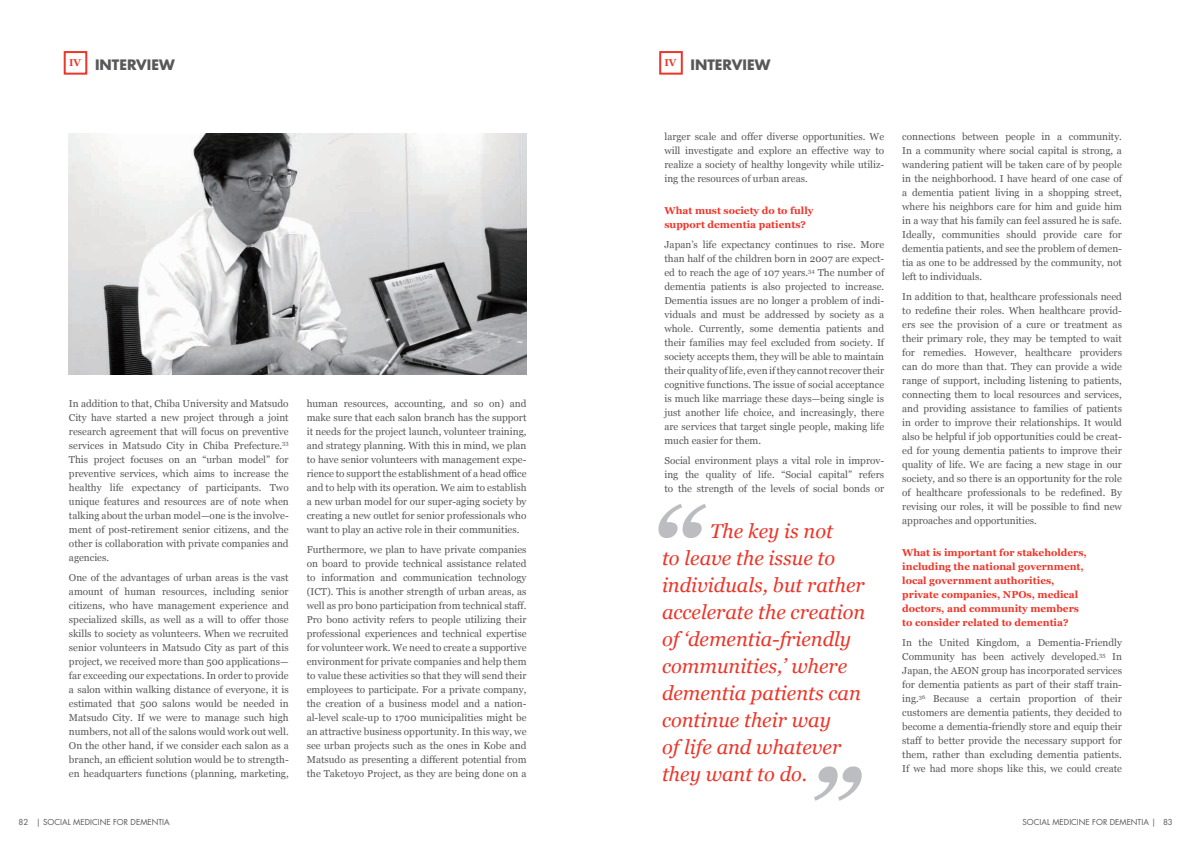
<style>
.page{position:relative;width:1191px;height:842px;background:#fff}
.page>*{position:absolute;margin:0;border:0;box-sizing:border-box;transform-origin:0 0}
.t1{font:italic 20px/27px "Georgia";color:#ee3529}
.t2{font:700 14px "Futura Std";color:#57585a}
.t3{font:10px/14px "Georgia";color:#57585a;text-align:justify}
.t4{font:700 10px/14px "Georgia";color:#ee3529}
.t5{font:8px "Futura Std";color:#57585a}
</style>
<div class="page">
<img style="left:69px;top:133px;width:457px;height:241px">
<div style="left:64px;top:51px;width:23px;height:24px;border:2px solid #ee3529"></div>
<svg style="left:658px;top:504px;width:48px;height:34px"></svg>
<svg style="left:814px;top:766px;width:47px;height:35px"></svg>
<div style="left:659px;top:51px;width:24px;height:24px;border:2px solid #ee3529"></div>
<h2 class="t2" style="left:69px;top:55px;width:107px"><sup>IV</sup> INTERVIEW</h2>
<p class="t3" style="left:69px;top:396px;width:221px">In addition to that, Chiba University and Matsudo City have started a new project through a joint research agreement that will focus on preventive services in Matsudo City in Chiba Prefecture.<sup>33<br></sup>This project focuses on an “urban model” for preventive services, which aims to increase the healthy life expectancy of participants. Two unique features and resources are of note when talking about the urban model—one is the involve&shy;ment of post-retirement senior citizens, and the other is collaboration with private companies and agencies.</p>
<p class="t3" style="left:69px;top:570px;width:221px">One of the advantages of urban areas is the vast amount of human resources, including senior citizens, who have management experience and specialized skills, as well as a will to offer those skills to society as volunteers. When we recruited senior volunteers in Matsudo City as part of this project, we received more than 500 applications— far exceeding our expectations. In order to provide a salon within walking distance of everyone, it is estimated that 500 salons would be needed in Matsudo City. If we were to manage such high numbers, not all of the salons would work out well.<br>On the other hand, if we consider each salon as a branch, an efficient solution would be to strength&shy;en headquarters functions (planning, marketing,</p>
<p class="t3" style="left:307px;top:396px;width:221px">human resources, accounting, and so on) and make sure that each salon branch has the support it needs for the project launch, volunteer training, and strategy planning. With this in mind, we plan to have senior volunteers with management expe&shy;rience to support the establishment of a head office and to help with its operation. We aim to establish a new urban model for our super-aging society by creating a new outlet for senior professionals who want to play an active role in their communities.</p>
<p class="t3" style="left:307px;top:542px;width:221px">Furthermore, we plan to have private companies on board to provide technical assistance related to information and communication technology (ICT). This is another strength of urban areas, as well as pro bono participation from technical staff.<br>Pro bono activity refers to people utilizing their professional experiences and technical expertise for volunteer work. We need to create a supportive environment for private companies and help them to value these activities so that they will send their employees to participate. For a private company, the creation of a business model and a nation&shy;al-level scale-up to 1700 municipalities might be an attractive business opportunity. In this way, we see urban projects such as the ones in Kobe and Matsudo as presenting a different potential from the Taketoyo Project, as they are being done on a</p>
<h2 class="t2" style="left:664px;top:55px;width:107px"><sup>IV</sup> INTERVIEW</h2>
<p class="t3" style="left:664px;top:129px;width:221px">larger scale and offer diverse opportunities. We will investigate and explore an effective way to realize a society of healthy longevity while utiliz&shy;ing the resources of urban areas.</p>
<p class="t4" style="left:664px;top:204px;width:150px">What must society do to fully support dementia patients?</p>
<p class="t3" style="left:664px;top:237px;width:221px">Japan’s life expectancy continues to rise. More than half of the children born in 2007 are expect&shy;ed to reach the age of 107 years.<sup>34</sup> The number of dementia patients is also projected to increase.<br>Dementia issues are no longer a problem of indi&shy;viduals and must be addressed by society as a whole. Currently, some dementia patients and their families may feel excluded from society. If society accepts them, they will be able to maintain their quality of life, even if they cannot recover their cognitive functions. The issue of social acceptance is much like marriage these days—being single is just another life choice, and increasingly, there are services that target single people, making life much easier for them.</p>
<p class="t3" style="left:664px;top:453px;width:221px">Social environment plays a vital role in improv&shy;ing the quality of life. “Social capital” refers to the strength of the levels of social bonds or</p>
<h1 class="t1" style="left:662px;top:517px;width:205px;text-indent:48px">The key is not<br>to leave the issue to individuals, but rather accelerate the creation of ‘dementia-friendly communities,’ where dementia patients can continue their way<br>of life and whatever they want to do.</h1>
<p class="t3" style="left:902px;top:129px;width:221px">connections between people in a community.<br>In a community where social capital is strong, a wandering patient will be taken care of by people in the neighborhood. I have heard of one case of a dementia patient living in a shopping street, where his neighbors care for him and guide him in a way that his family can feel assured he is safe.<br>Ideally, communities should provide care for dementia patients, and see the problem of demen&shy;tia as one to be addressed by the community, not left to individuals.</p>
<p class="t3" style="left:902px;top:289px;width:221px">In addition to that, healthcare professionals need to redefine their roles. When healthcare provid&shy;ers see the provision of a cure or treatment as their primary role, they may be tempted to wait for remedies. However, healthcare providers can do more than that. They can provide a wide range of support, including listening to patients, connecting them to local resources and services, and providing assistance to families of patients in order to improve their relationships. It would also be helpful if job opportunities could be creat&shy;ed for young dementia patients to improve their quality of life. We are facing a new stage in our society, and so there is an opportunity for the role of healthcare professionals to be redefined. By revising our roles, it will be possible to find new approaches and opportunities.</p>
<p class="t4" style="left:902px;top:546px;width:186px">What is important for stakeholders, including the national government, local government authorities, private companies, NPOs, medical doctors, and community members to consider related to dementia?</p>
<p class="t3" style="left:902px;top:635px;width:221px">In the United Kingdom, a Dementia-Friendly Community has been actively developed.<sup>35</sup> In Japan, the AEON group has incorporated services for dementia patients as part of their staff train&shy;ing.<sup>36</sup> Because a certain proportion of their customers are dementia patients, they decided to become a dementia-friendly store and equip their staff to better provide the necessary support for them, rather than excluding dementia patients.<br>If we had more shops like this, we could create</p>
<p class="t5" style="left:18px;top:817px;width:153px">82 | SOCIAL MEDICINE FOR DEMENTIA</p>
<p class="t5" style="left:1022px;top:817px;width:152px">SOCIAL MEDICINE FOR DEMENTIA | 83</p>
</div>
